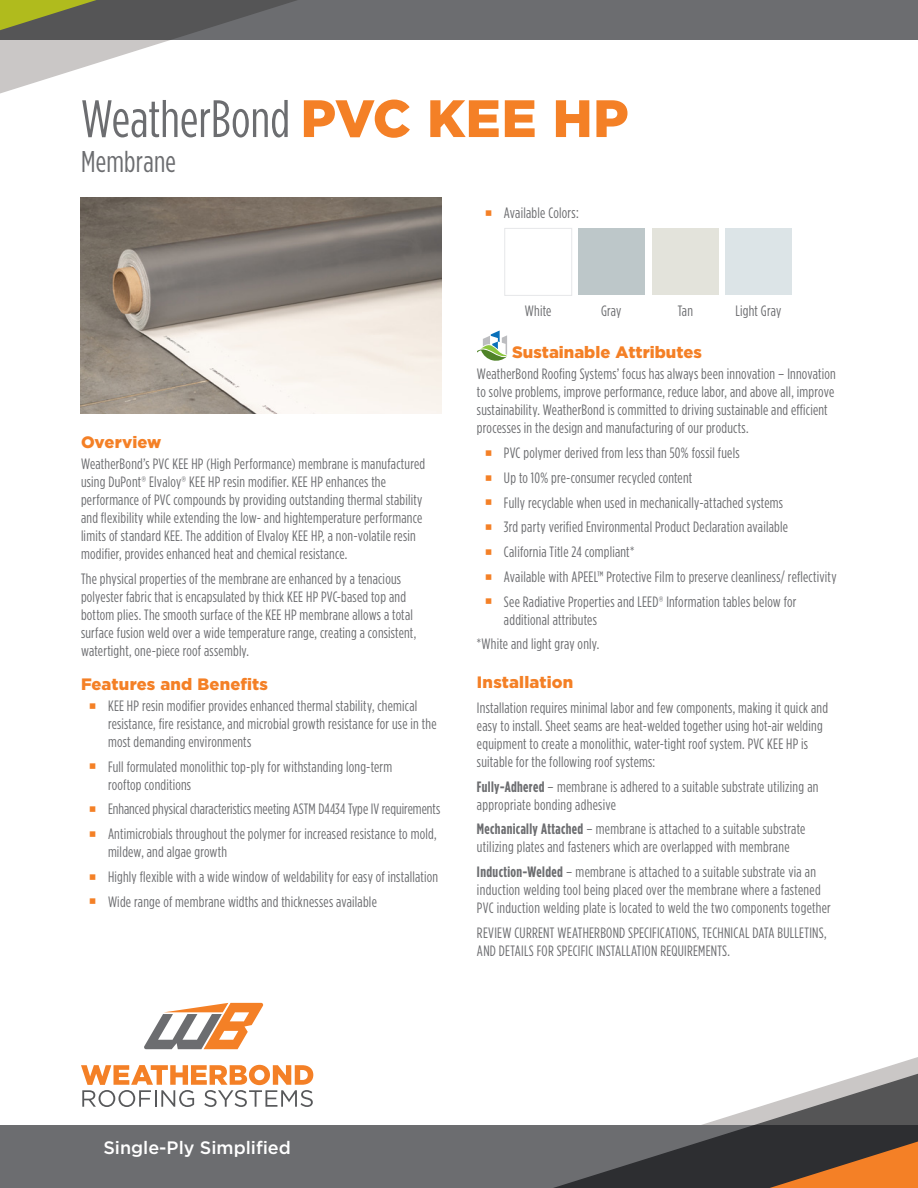
<style>
.page{position:relative;width:918px;height:1188px;background:#fff}
.page>*{position:absolute;margin:0;border:0;box-sizing:border-box;transform-origin:0 0}
.t1{font:52.5px "Gotham Condensed";color:#6c6d70}
.t2{font:30px "Gotham Condensed";letter-spacing:.01em;color:#6c6d70}
.t3{font:500 18px "Gotham";color:#fff}
.t4{font:900 16.5px "Gotham";letter-spacing:.005em;color:#f48026}
.t5{font:15px/18px "Gotham Condensed";letter-spacing:.015em;color:#6c6d70}
.s1{font-family:"Gotham";font-weight:900;color:#f48026}
.s2{font-weight:700}
</style>
<div class="page">
<svg style="left:877px;top:1057px;width:41px;height:13px"></svg>
<div style="left:0;top:1125px;width:918px;height:63px;background:#6c6d70"></div>
<svg style="left:553px;top:1070px;width:365px;height:118px"></svg>
<svg style="left:144px;top:1003px;width:120px;height:46px"></svg>
<svg style="left:81px;top:1065px;width:232px;height:42px"></svg>
<div style="left:0;top:0;width:918px;height:40px;background:#6c6d70"></div>
<svg style="left:770px;top:1142px;width:148px;height:46px;background:#91572b"></svg>
<svg style="left:0;top:0;width:297px;height:94px"></svg>
<img style="left:81px;top:198px;width:360px;height:216px">
<svg style="left:477px;top:330px;width:30px;height:31px"></svg>
<div style="left:504px;top:228px;width:68px;height:68px;border:1px solid #e6e7e9"></div>
<div style="left:578px;top:228px;width:67px;height:67px;background:#bdc7c9"></div>
<div style="left:652px;top:228px;width:67px;height:67px;background:#e3e3db"></div>
<div style="left:725px;top:228px;width:67px;height:67px;background:#dce4e7"></div>
<p class="t1" style="left:81px;top:89px;width:549px">WeatherBond <span class="s1">PVC KEE HP</span></p>
<p class="t2" style="left:81px;top:144px;width:97px">Membrane</p>
<p class="t5" style="left:504px;top:204px;width:76px">Available Colors:</p>
<p class="t4" style="left:81px;top:431px;width:82px">Overview</p>
<p class="t5" style="left:81px;top:455px;width:346px">WeatherBond’s PVC KEE HP (High Performance) membrane is manufactured using DuPont® Elvaloy® KEE HP resin modifier. KEE HP enhances the performance of PVC compounds by providing outstanding thermal stability and flexibility while extending the low- and hightemperature performance limits of standard KEE. The addition of Elvaloy KEE HP, a non-volatile resin modifier, provides enhanced heat and chemical resistance.</p>
<p class="t5" style="left:81px;top:570px;width:337px">The physical properties of the membrane are enhanced by a tenacious polyester fabric that is encapsulated by thick KEE HP PVC-based top and bottom plies. The smooth surface of the KEE HP membrane allows a total surface fusion weld over a wide temperature range, creating a consistent, watertight, one-piece roof assembly.</p>
<p class="t4" style="left:81px;top:672px;width:189px">Features and Benefits</p>
<p class="t5" style="left:108px;top:696px;width:330px">KEE HP resin modifier provides enhanced thermal stability, chemical resistance, fire resistance, and microbial growth resistance for use in the most demanding environments</p>
<p class="t5" style="left:108px;top:757px;width:286px">Full formulated monolithic top-ply for withstanding long-term rooftop conditions</p>
<p class="t5" style="left:108px;top:800px;width:334px">Enhanced physical characteristics meeting ASTM D4434 Type IV requirements</p>
<p class="t5" style="left:108px;top:825px;width:330px">Antimicrobials throughout the polymer for increased resistance to mold, mildew, and algae growth</p>
<p class="t5" style="left:108px;top:867px;width:332px">Highly flexible with a wide window of weldability for easy of installation</p>
<p class="t5" style="left:108px;top:892px;width:270px">Wide range of membrane widths and thicknesses available</p>
<p class="t5" style="left:525px;top:302px;width:28px">White</p>
<p class="t5" style="left:601px;top:302px;width:22px">Gray</p>
<p class="t5" style="left:678px;top:302px;width:17px">Tan</p>
<p class="t5" style="left:736px;top:302px;width:47px">Light Gray</p>
<p class="t4" style="left:512px;top:341px;width:191px">Sustainable Attributes</p>
<p class="t5" style="left:477px;top:365px;width:360px">WeatherBond Roofing Systems’ focus has always been innovation – Innovation to solve problems, improve performance, reduce labor, and above all, improve sustainability. WeatherBond is committed to driving sustainable and efficient processes in the design and manufacturing of our products.</p>
<p class="t5" style="left:504px;top:444px;width:237px">PVC polymer derived from less than 50% fossil fuels</p>
<p class="t5" style="left:504px;top:469px;width:190px">Up to 10% pre-consumer recycled content</p>
<p class="t5" style="left:504px;top:493px;width:281px">Fully recyclable when used in mechanically-attached systems</p>
<p class="t5" style="left:504px;top:518px;width:286px">3rd party verified Environmental Product Declaration available</p>
<p class="t5" style="left:504px;top:543px;width:132px">California Title 24 compliant*</p>
<p class="t5" style="left:504px;top:568px;width:334px">Available with APEEL™ Protective Film to preserve cleanliness/ reflectivity</p>
<p class="t5" style="left:504px;top:592px;width:294px">See Radiative Properties and LEED® Information tables below for additional attributes</p>
<p class="t5" style="left:477px;top:635px;width:124px">*White and light gray only.</p>
<p class="t4" style="left:477px;top:671px;width:98px">Installation</p>
<p class="t5" style="left:477px;top:699px;width:353px">Installation requires minimal labor and few components, making it quick and easy to install. Sheet seams are heat-welded together using hot-air welding equipment to create a monolithic, water-tight roof system. PVC KEE HP is suitable for the following roof systems:</p>
<p class="t5" style="left:477px;top:777px;width:343px"><span class="s2">Fully-Adhered</span> – membrane is adhered to a suitable substrate utilizing an appropriate bonding adhesive</p>
<p class="t5" style="left:477px;top:820px;width:330px"><span class="s2">Mechanically Attached</span> – membrane is attached to a suitable substrate utilizing plates and fasteners which are overlapped with membrane</p>
<p class="t5" style="left:477px;top:863px;width:355px"><span class="s2">Induction-Welded</span> – membrane is attached to a suitable substrate via an induction welding tool being placed over the membrane where a fastened<br>PVC induction welding plate is located to weld the two components together</p>
<p class="t5" style="left:477px;top:924px;width:351px">REVIEW CURRENT WEATHERBOND SPECIFICATIONS, TECHNICAL DATA BULLETINS,<br>AND DETAILS FOR SPECIFIC INSTALLATION REQUIREMENTS.</p>
<p class="t3" style="left:103px;top:1136px;width:189px">Single-Ply Simplified</p>
</div>
